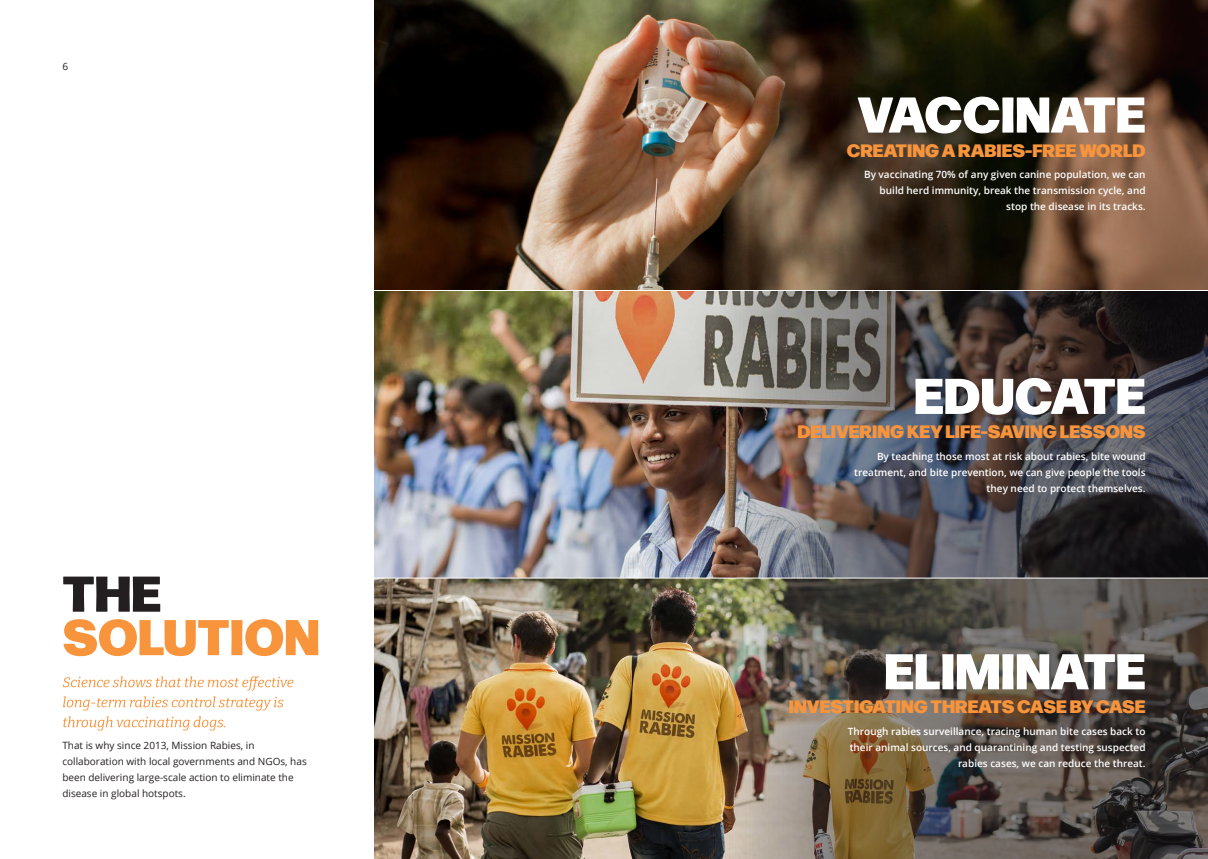
<style>
.page{position:relative;width:1208px;height:859px;background:#fff}
.page>*{position:absolute;margin:0;border:0;box-sizing:border-box;transform-origin:0 0}
.t1{font:900 50.2px "Forma DJR Deck";color:#fff}
.t2{font:900 50.2px/43.5px "Forma DJR Deck";color:#f7943c}
.t3{font:900 18px "Forma DJR Deck";color:#f7943c}
.t4{font:600 10px/16px "Open Sans";color:#fff;text-align:right}
.t5{font:10px/16px "Open Sans";color:#231f20}
.s1{color:#231f20}
</style>
<div class="page">
<img style="left:374px;top:0;width:834px;height:290px">
<img style="left:374px;top:291px;width:834px;height:287px">
<img style="left:374px;top:579px;width:834px;height:280px">
<svg style="left:63px;top:716px;width:162px;height:14px"></svg>
<svg style="left:63px;top:696px;width:220px;height:14px"></svg>
<svg style="left:63px;top:676px;width:230px;height:14px"></svg>
<p class="t5" style="left:62px;top:58px;width:7px">6</p>
<p class="t2" style="left:62px;top:568px;width:259px"><span class="s1">THE<br></span>SOLUTION</p>
<p class="t5" style="left:62px;top:737px;width:246px">That is why since 2013, Mission Rabies, in collaboration with local governments and NGOs, has been delivering large-scale action to eliminate the disease in global hotspots.</p>
<p class="t1" style="left:857px;top:75px;width:289px">VACCINATE</p>
<p class="t3" style="left:846px;top:136px;width:300px">CREATING A RABIES-FREE WORLD</p>
<p class="t4" style="left:864px;top:167px;width:283px">By vaccinating 70% of any given canine population, we can build herd immunity, break the transmission cycle, and stop the disease in its tracks.</p>
<p class="t1" style="left:914px;top:356px;width:233px">EDUCATE</p>
<p class="t3" style="left:797px;top:417px;width:349px">DELIVERING KEY LIFE-SAVING LESSONS</p>
<p class="t4" style="left:854px;top:448px;width:293px">By teaching those most at risk about rabies, bite wound treatment, and bite prevention, we can give people the tools they need to protect themselves.</p>
<p class="t1" style="left:884px;top:631px;width:263px">ELIMINATE</p>
<p class="t3" style="left:789px;top:692px;width:358px">INVESTIGATING THREATS CASE BY CASE</p>
<p class="t4" style="left:848px;top:723px;width:299px">Through rabies surveillance, tracing human bite cases back to their animal sources, and quarantining and testing suspected rabies cases, we can reduce the threat.</p>
</div>
